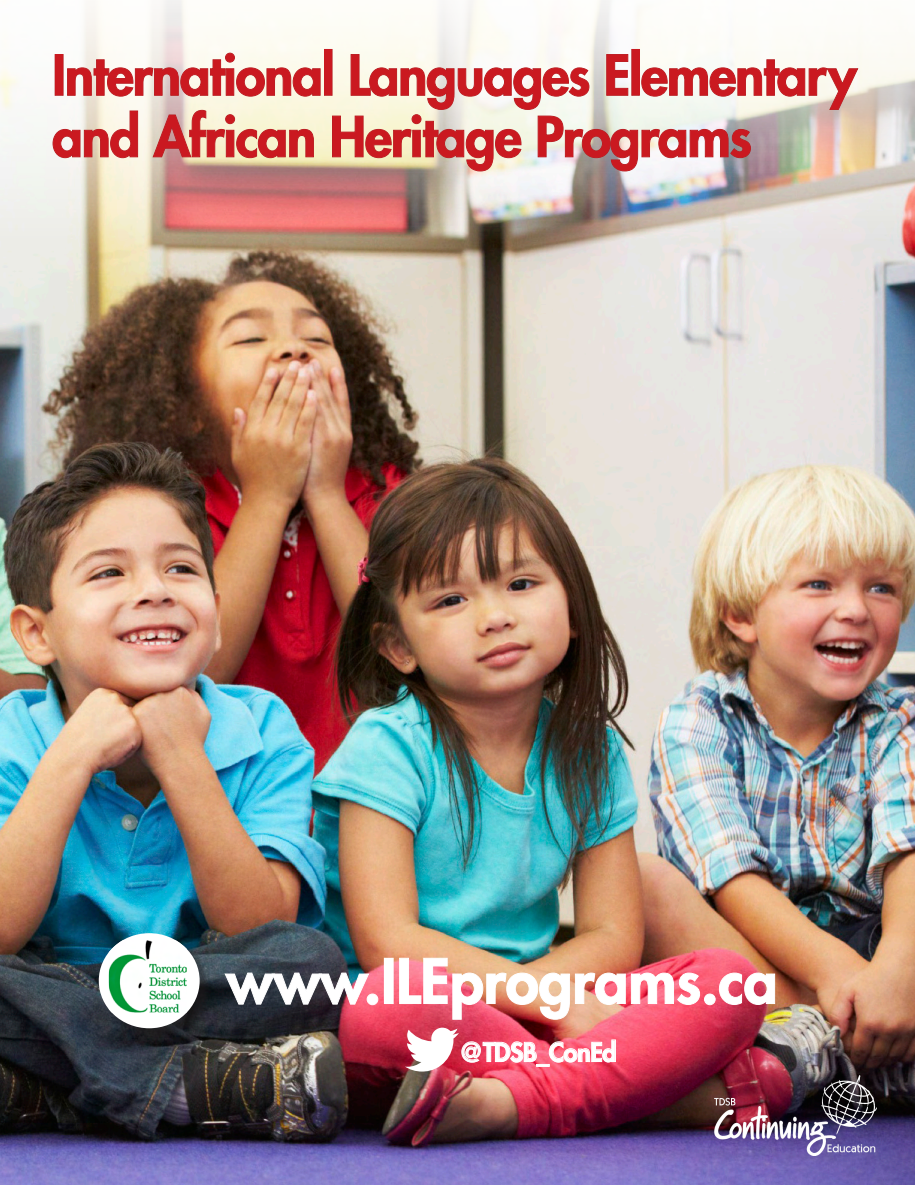
<style>
.page{position:relative;width:915px;height:1185px;background:#fff}
.page>*{position:absolute;margin:0;border:0;box-sizing:border-box;transform-origin:0 0}
.t1{font:800 60px "Futura";color:#fff}
.t2{font:800 54px/61.5px "Futura";letter-spacing:-.02em;color:#ca1920}
.t3{font:800 25.5px "Futura";letter-spacing:-.02em;color:#fff}
</style>
<div class="page">
<img style="left:0;top:0;width:914px;height:1184px">
<div style="left:100px;top:934px;width:113px;height:108px;background:#231f20;opacity:.5"></div>
<div style="left:99px;top:933px;width:101px;height:95px;background:#fff;border-radius:50%"></div>
<img style="left:109px;top:940px;width:78px;height:72px">
<svg style="left:67px;top:52px;width:254px;height:45px"></svg>
<div style="left:324px;top:49px;width:8px;height:46px;border:1px solid #b21f23"></div>
<div style="left:631px;top:49px;width:8px;height:46px;border:1px solid #b21f23"></div>
<svg style="left:52px;top:110px;width:86px;height:48px"></svg>
<svg style="left:152px;top:110px;width:162px;height:48px;background:#e8cfb7"></svg>
<img style="left:332px;top:54px;width:526px;height:118px">
<svg style="left:224px;top:972px;width:145px;height:32px;background:#5d535e"></svg>
<div style="left:367px;top:994px;width:11px;height:10px;border:1px solid #fff;border-radius:50%"></div>
<div style="left:384px;top:958px;width:9px;height:45px;border:1px solid #fff"></div>
<img style="left:399px;top:957px;width:301px;height:62px">
<div style="left:704px;top:994px;width:11px;height:10px;border:1px solid #fff;border-radius:50%"></div>
<svg style="left:718px;top:972px;width:57px;height:33px;background:#df6774"></svg>
<img style="left:714px;top:1075px;width:162px;height:80px">
<img style="left:405px;top:1027px;width:211px;height:44px">
<p class="t2" style="left:52px;top:44px;width:805px">International Languages Elementary and African Heritage Programs</p>
<p class="t1" style="left:226px;top:941px;width:552px">www.ILEprograms.ca</p>
<p class="t3" style="left:458px;top:1035px;width:159px">@TDSB_ConEd</p>
</div>
